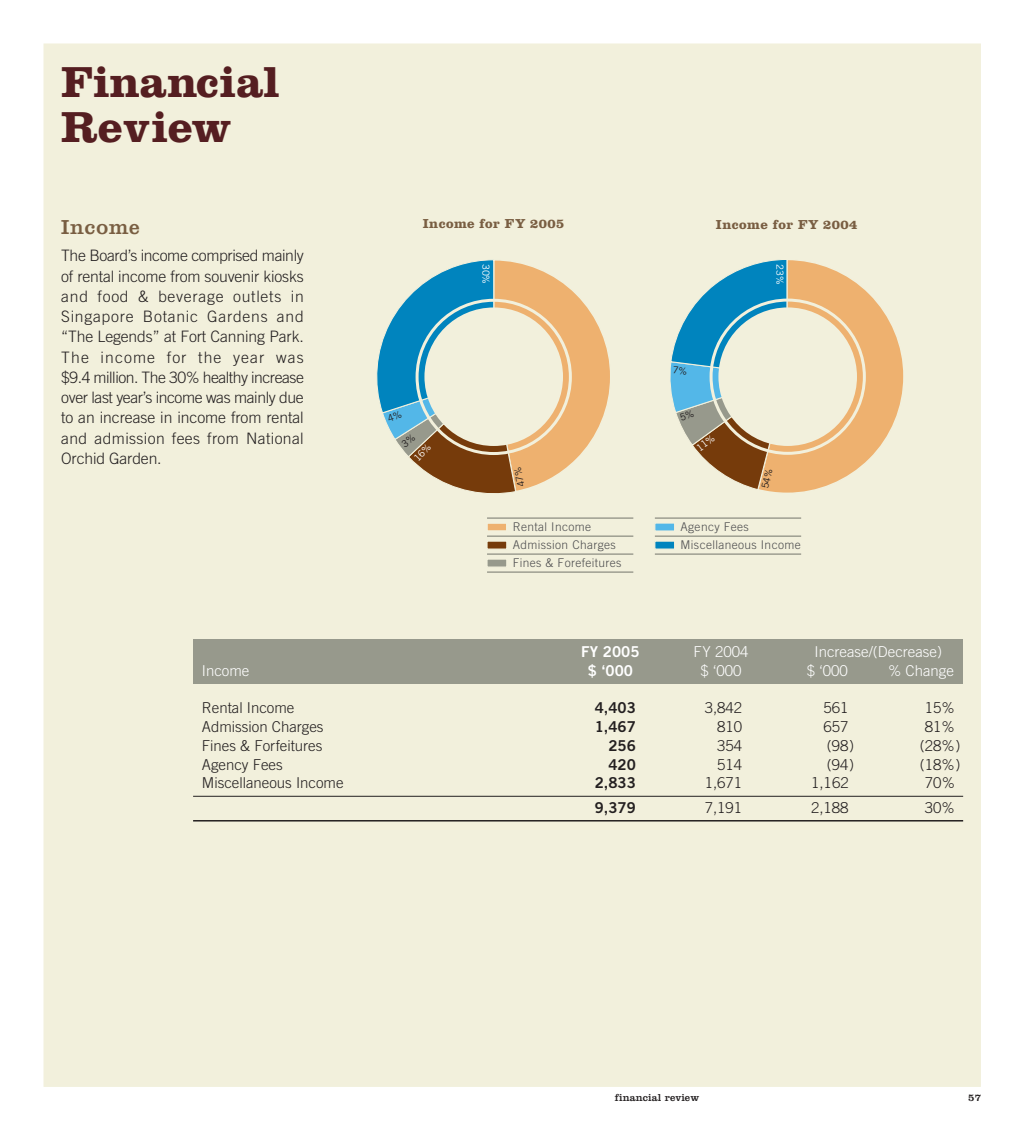
<style>
.page{position:relative;width:1020px;height:1128px;background:#fff}
.page>*{position:absolute;margin:0;border:0;box-sizing:border-box;transform-origin:0 0}
.t1{font:700 45px/45px "Clarendon";letter-spacing:-.01em;color:#551e21}
.t2{font:21px "Clarendon";letter-spacing:.035em;color:#795e42}
.t3{font:300 15.75px/20.2px "Trade Gothic";letter-spacing:.025em;color:#231f20;text-align:justify}
.t4{font:300 15px "Trade Gothic";color:#231f20}
.t5{font:300 15px "Trade Gothic";color:#fff}
.t6{font:15px "Trade Gothic Bold Two";color:#231f20}
.t7{font:15px "Trade Gothic Bold Two";color:#fff}
.t8{font:700 13.5px "Clarendon";letter-spacing:.03em;color:#795e42}
.t9{font:300 12px/18px "Trade Gothic";letter-spacing:.03em;color:#4c4c4e}
.t10{font:10.5px "Clarendon";letter-spacing:.01em;color:#231f20}
.t11{font:9.75px "Trade Gothic";color:#fff}
</style>
<div class="page">
<div style="left:43px;top:43px;width:937px;height:1044px;background:#f2f0dc;border:2px solid #f2f0dc"></div>
<div style="left:193px;top:639px;width:770px;height:44px;background:#97998c"></div>
<hr style="left:487px;top:536px;width:146px;height:1px;background:#73756b">
<hr style="left:487px;top:554px;width:146px;height:1px;background:#73756b">
<hr style="left:487px;top:572px;width:146px;height:1px;background:#73756b">
<hr style="left:487px;top:518px;width:146px;height:1px;background:#73756b">
<div style="left:486px;top:522px;width:21px;height:10px;background:#eeb16f;border:2px solid #f2f0dc"></div>
<div style="left:486px;top:541px;width:21px;height:9px;background:#763b0b;border:1px solid #f2f0dc"></div>
<div style="left:486px;top:558px;width:21px;height:9px;background:#97998c;border:1px solid #f2f0dc"></div>
<hr style="left:655px;top:536px;width:146px;height:1px;background:#73756b">
<hr style="left:655px;top:554px;width:146px;height:1px;background:#73756b">
<hr style="left:655px;top:518px;width:146px;height:1px;background:#73756b">
<div style="left:654px;top:522px;width:21px;height:9px;background:#53b7e8;border:1px solid #f2f0dc"></div>
<div style="left:654px;top:541px;width:21px;height:9px;background:#0084be;border:1px solid #f2f0dc"></div>
<hr style="left:193px;top:796px;width:770px;height:1px;background:#231f20">
<hr style="left:193px;top:820px;width:770px;height:1px;background:#231f20">
<svg style="left:670px;top:259px;width:234px;height:234px"></svg>
<svg style="left:376px;top:259px;width:234px;height:235px"></svg>
<h1 class="t1" style="left:61px;top:64px;width:220px">Financial<br>Review</h1>
<h2 class="t2" style="left:61px;top:220px;width:80px">Income</h2>
<p class="t3" style="left:61px;top:247px;width:244px">The Board’s income comprised mainly of rental income from souvenir kiosks and food &amp; beverage outlets in Singapore Botanic Gardens and “The Legends” at Fort Canning Park.<br>The income for the year was $9.4 million. The 30% healthy increase over last year’s income was mainly due to an increase in income from rental and admission fees from National Orchid Garden.</p>
<p class="t8" style="left:423px;top:219px;width:143px">Income for FY 2005</p>
<p class="t8" style="left:716px;top:220px;width:143px">Income for FY 2004</p>
<p class="t11" style="left:489px;top:264px;width:21px;rotate:90deg">30%</p>
<p class="t11" style="left:783px;top:264px;width:21px;rotate:90deg">23%</p>
<p class="t9" style="left:513px;top:519px;width:110px">Rental Income<br>Admission Charges<br>Fines &amp; Forefeitures</p>
<p class="t9" style="left:680px;top:519px;width:122px">Agency Fees<br>Miscellaneous Income</p>
<p class="t7" style="left:581px;top:646px;width:60px">FY 2005</p>
<p class="t5" style="left:693px;top:646px;width:56px">FY 2004</p>
<p class="t5" style="left:814px;top:646px;width:129px">Increase/(Decrease)</p>
<p class="t5" style="left:202px;top:665px;width:49px">Income</p>
<p class="t7" style="left:587px;top:665px;width:47px">$ ‘000</p>
<p class="t5" style="left:700px;top:665px;width:42px">$ ‘000</p>
<p class="t5" style="left:806px;top:665px;width:42px">$ ‘000</p>
<p class="t5" style="left:888px;top:665px;width:67px">% Change</p>
<p class="t4" style="left:202px;top:703px;width:94px">Rental Income</p>
<p class="t6" style="left:594px;top:703px;width:43px">4,403</p>
<p class="t4" style="left:704px;top:703px;width:39px">3,842</p>
<p class="t4" style="left:823px;top:703px;width:27px">561</p>
<p class="t4" style="left:924px;top:703px;width:32px">15%</p>
<p class="t4" style="left:202px;top:721px;width:123px">Admission Charges</p>
<p class="t6" style="left:594px;top:721px;width:43px">1,467</p>
<p class="t4" style="left:717px;top:721px;width:27px">810</p>
<p class="t4" style="left:823px;top:721px;width:27px">657</p>
<p class="t4" style="left:924px;top:721px;width:32px">81%</p>
<p class="t4" style="left:202px;top:740px;width:122px">Fines &amp; Forfeitures</p>
<p class="t6" style="left:608px;top:740px;width:29px">256</p>
<p class="t4" style="left:717px;top:740px;width:27px">354</p>
<p class="t4" style="left:827px;top:740px;width:29px">(98)</p>
<p class="t4" style="left:919px;top:740px;width:42px">(28%)</p>
<p class="t4" style="left:202px;top:759px;width:82px">Agency Fees</p>
<p class="t6" style="left:608px;top:759px;width:29px">420</p>
<p class="t4" style="left:717px;top:759px;width:27px">514</p>
<p class="t4" style="left:827px;top:759px;width:29px">(94)</p>
<p class="t4" style="left:919px;top:759px;width:42px">(18%)</p>
<p class="t4" style="left:202px;top:778px;width:143px">Miscellaneous Income</p>
<p class="t6" style="left:594px;top:778px;width:43px">2,833</p>
<p class="t4" style="left:704px;top:778px;width:39px">1,671</p>
<p class="t4" style="left:811px;top:778px;width:39px">1,162</p>
<p class="t4" style="left:924px;top:778px;width:32px">70%</p>
<p class="t6" style="left:594px;top:802px;width:43px">9,379</p>
<p class="t4" style="left:704px;top:802px;width:39px">7,191</p>
<p class="t4" style="left:811px;top:802px;width:39px">2,188</p>
<p class="t4" style="left:924px;top:802px;width:32px">30%</p>
<p class="t10" style="left:615px;top:1093px;width:86px">financial review</p>
<p class="t10" style="left:968px;top:1093px;width:14px">57</p>
</div>
